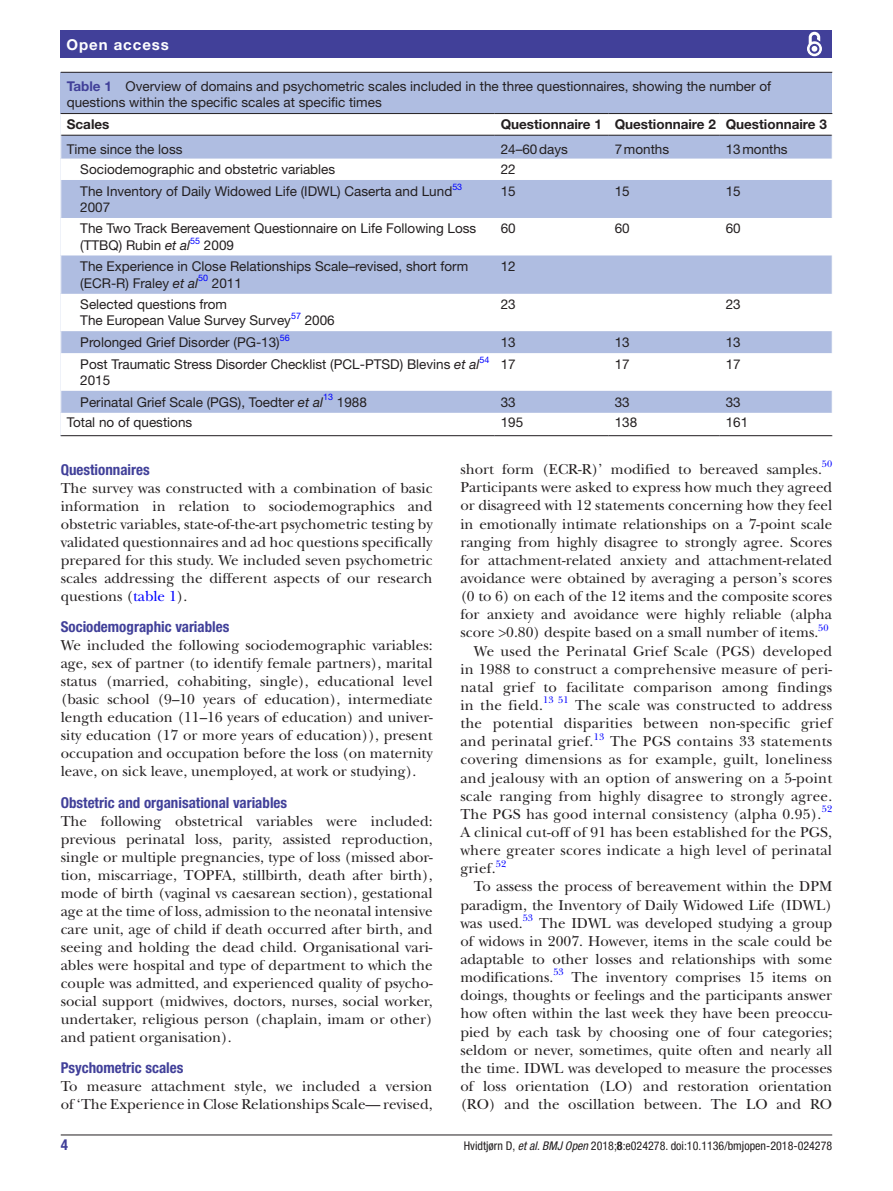
<style>
.page{position:relative;width:893px;height:1191px;background:#fff}
.page>*{position:absolute;margin:0;border:0;box-sizing:border-box;transform-origin:0 0}
.t1{font:15px/18.1px "New Baskerville";color:#231f20;text-align:justify}
.t2{font:700 condensed 15px "Helvetica Neue LT Std";color:#414099}
.t3{font:700 15px "Helvetica Neue LT Std";letter-spacing:.065em;color:#fff}
.t4{font:13.5px/16.2px "Helvetica Neue LT Std";color:#231f20}
.t5{font:700 13.5px "Helvetica Neue LT Std";color:#231f20}
.t6{font:condensed 12px "Helvetica Neue LT Std";color:#231f20}
.t7{font:9.9px "New Baskerville";letter-spacing:.015em;color:#00f}
.t8{font:9px "Helvetica Neue LT Std";color:#00f}
.s1{font-weight:700;color:#414099}
.s2{font-style:italic}
.s3{color:#00f}
.s4{font-weight:700}
</style>
<div class="page">
<hr style="left:61px;top:1134px;width:771px;height:1px;background:#231f20">
<div style="left:61px;top:31px;width:771px;height:27px;background:#414099"></div>
<svg style="left:807px;top:31px;width:15px;height:26px"></svg>
<div style="left:61px;top:73px;width:771px;height:363px;background:#afbde1"></div>
<hr style="left:61px;top:72px;width:771px;height:1px;background:#231f20">
<div style="left:61px;top:114px;width:771px;height:321px;background:#fff"></div>
<svg style="left:61px;top:136px;width:771px;height:276px"></svg>
<hr style="left:61px;top:113px;width:434px;height:1px;background:#231f20">
<hr style="left:61px;top:135px;width:434px;height:1px;background:#231f20">
<hr style="left:495px;top:113px;width:114px;height:1px;background:#231f20">
<hr style="left:495px;top:135px;width:114px;height:1px;background:#231f20">
<hr style="left:609px;top:113px;width:111px;height:1px;background:#231f20">
<hr style="left:609px;top:135px;width:111px;height:1px;background:#231f20">
<hr style="left:720px;top:113px;width:112px;height:1px;background:#231f20">
<hr style="left:720px;top:135px;width:112px;height:1px;background:#231f20">
<hr style="left:61px;top:435px;width:434px;height:1px;background:#231f20">
<hr style="left:495px;top:435px;width:114px;height:1px;background:#231f20">
<hr style="left:609px;top:435px;width:111px;height:1px;background:#231f20">
<hr style="left:720px;top:435px;width:112px;height:1px;background:#231f20">
<svg style="left:60px;top:114px;width:1px;height:66px"></svg>
<svg style="left:60px;top:331px;width:1px;height:22px"></svg>
<svg style="left:60px;top:391px;width:1px;height:44px"></svg>
<p class="t3" style="left:66px;top:35px;width:104px">Open access</p>
<p class="t4" style="left:67px;top:77px;width:706px"><span class="s1">Table 1</span> Overview of domains and psychometric scales included in the three questionnaires, showing the number of questions within the specific scales at specific times</p>
<p class="t5" style="left:67px;top:116px;width:44px">Scales</p>
<p class="t5" style="left:501px;top:116px;width:328px">Questionnaire 1 Questionnaire 2 Questionnaire 3</p>
<p class="t4" style="left:67px;top:141px;width:117px">Time since the loss</p>
<p class="t4" style="left:501px;top:141px;width:69px">24–60days</p>
<p class="t4" style="left:615px;top:141px;width:56px">7months</p>
<p class="t4" style="left:726px;top:141px;width:63px">13months</p>
<p class="t4" style="left:80px;top:161px;width:257px">Sociodemographic and obstetric variables</p>
<p class="t4" style="left:501px;top:161px;width:17px">22</p>
<p class="t4" style="left:80px;top:182px;width:374px">The Inventory of Daily Widowed Life (IDWL) Caserta and Lund</p>
<p class="t8" style="left:452px;top:181px;width:11px">53</p>
<p class="t4" style="left:80px;top:199px;width:32px">2007</p>
<p class="t4" style="left:501px;top:182px;width:17px">15</p>
<p class="t4" style="left:615px;top:182px;width:17px">15</p>
<p class="t4" style="left:726px;top:182px;width:17px">15</p>
<p class="t4" style="left:80px;top:220px;width:398px">The Two Track Bereavement Questionnaire on Life Following Loss (TTBQ) Rubin <span class="s2">et al</span><sup>55</sup> 2009</p>
<p class="t4" style="left:501px;top:220px;width:17px">60</p>
<p class="t4" style="left:615px;top:220px;width:17px">60</p>
<p class="t4" style="left:726px;top:220px;width:17px">60</p>
<p class="t4" style="left:80px;top:258px;width:390px">The Experience in Close Relationships Scale–revised, short form (ECR-R) Fraley <span class="s2">et al</span><sup>50</sup> 2011</p>
<p class="t4" style="left:501px;top:258px;width:17px">12</p>
<p class="t4" style="left:80px;top:296px;width:256px">Selected questions from<br>The European Value Survey Survey<sup>57</sup> 2006</p>
<p class="t4" style="left:501px;top:296px;width:17px">23</p>
<p class="t4" style="left:726px;top:296px;width:17px">23</p>
<p class="t4" style="left:80px;top:334px;width:201px">Prolonged Grief Disorder (PG-13)</p>
<p class="t8" style="left:280px;top:332px;width:11px">56</p>
<p class="t4" style="left:501px;top:334px;width:17px">13</p>
<p class="t4" style="left:615px;top:334px;width:17px">13</p>
<p class="t4" style="left:726px;top:334px;width:17px">13</p>
<p class="t4" style="left:80px;top:355px;width:401px">Post Traumatic Stress Disorder Checklist (PCL-PTSD) Blevins <span class="s2">et al</span></p>
<p class="t8" style="left:480px;top:354px;width:11px">54</p>
<p class="t4" style="left:80px;top:372px;width:32px">2015</p>
<p class="t4" style="left:501px;top:355px;width:17px">17</p>
<p class="t4" style="left:615px;top:355px;width:17px">17</p>
<p class="t4" style="left:726px;top:355px;width:17px">17</p>
<p class="t4" style="left:80px;top:393px;width:288px">Perinatal Grief Scale (PGS), Toedter <span class="s2">et al</span><sup>13</sup> 1988</p>
<p class="t4" style="left:501px;top:393px;width:17px">33</p>
<p class="t4" style="left:615px;top:393px;width:17px">33</p>
<p class="t4" style="left:726px;top:393px;width:17px">33</p>
<p class="t4" style="left:67px;top:413px;width:127px">Total no of questions</p>
<p class="t4" style="left:501px;top:413px;width:24px">195</p>
<p class="t4" style="left:615px;top:413px;width:24px">138</p>
<p class="t4" style="left:726px;top:413px;width:24px">161</p>
<p class="t2" style="left:61px;top:460px;width:91px">Questionnaires</p>
<p class="t1" style="left:61px;top:479px;width:373px">The survey was constructed with a combination of basic information in relation to sociodemographics and obstetric variables, state-of-the-art psychometric testing by validated questionnaires and ad hoc questions specifically prepared for this study. We included seven psychometric scales addressing the different aspects of our research questions (<span class="s3">table 1</span>).</p>
<p class="t2" style="left:61px;top:618px;width:170px">Sociodemographic variables</p>
<p class="t1" style="left:61px;top:636px;width:373px">We included the following sociodemographic variables: age, sex of partner (to identify female partners), marital status (married, cohabiting, single), educational level (basic school (9–10 years of education), intermediate length education (11–16 years of education) and univer&shy;sity education (17 or more years of education)), present occupation and occupation before the loss (on maternity leave, on sick leave, unemployed, at work or studying).</p>
<p class="t2" style="left:61px;top:793px;width:228px">Obstetric and organisational variables</p>
<p class="t1" style="left:61px;top:812px;width:373px">The following obstetrical variables were included: previous perinatal loss, parity, assisted reproduction, single or multiple pregnancies, type of loss (missed abor&shy;tion, miscarriage, TOPFA, stillbirth, death after birth), mode of birth (vaginal vs caesarean section), gestational age at the time of loss, admission to the neonatal intensive care unit, age of child if death occurred after birth, and seeing and holding the dead child. Organisational vari&shy;ables were hospital and type of department to which the couple was admitted, and experienced quality of psycho&shy;social support (midwives, doctors, nurses, social worker, undertaker, religious person (chaplain, imam or other) and patient organisation).</p>
<p class="t2" style="left:61px;top:1059px;width:124px">Psychometric scales</p>
<p class="t1" style="left:61px;top:1077px;width:373px">To measure attachment style, we included a version of ‘The Experience in Close Relationships Scale— revised,</p>
<p class="t1" style="left:460px;top:460px;width:363px">short form (ECR-R)’ modified to bereaved samples.</p>
<p class="t7" style="left:822px;top:458px;width:12px">50</p>
<p class="t1" style="left:460px;top:478px;width:373px">Participants were asked to express how much they agreed or disagreed with 12 statements concerning how they feel in emotionally intimate relationships on a 7-point scale ranging from highly disagree to strongly agree. Scores for attachment-related anxiety and attachment-related avoidance were obtained by averaging a person’s scores (0 to 6) on each of the 12 items and the composite scores for anxiety and avoidance were highly reliable (alpha score &gt;0.80) despite based on a small number of items.</p>
<p class="t7" style="left:818px;top:621px;width:12px">50</p>
<p class="t1" style="left:460px;top:641px;width:373px;text-indent:14px">We used the Perinatal Grief Scale (PGS) developed in 1988 to construct a comprehensive measure of peri&shy;natal grief to facilitate comparison among findings in the field.</p>
<p class="t7" style="left:543px;top:694px;width:27px">13 51</p>
<p class="t1" style="left:460px;top:696px;width:373px;text-indent:115px">The scale was constructed to address the potential disparities between non-specific grief and perinatal grief.<sup>13</sup> The PGS contains 33 statements covering dimensions as for example, guilt, loneliness and jealousy with an option of answering on a 5-point scale ranging from highly disagree to strongly agree.<br>The PGS has good internal consistency (alpha 0.95).</p>
<p class="t7" style="left:822px;top:803px;width:12px">52</p>
<p class="t1" style="left:460px;top:823px;width:373px">A clinical cut-off of 91 has been established for the PGS, where greater scores indicate a high level of perinatal grief.</p>
<p class="t7" style="left:496px;top:857px;width:12px">52</p>
<p class="t1" style="left:460px;top:877px;width:373px;text-indent:14px">To assess the process of bereavement within the DPM paradigm, the Inventory of Daily Widowed Life (IDWL) was used.<sup>53</sup> The IDWL was developed studying a group of widows in 2007. However, items in the scale could be adaptable to other losses and relationships with some modifications.</p>
<p class="t7" style="left:553px;top:966px;width:12px">53</p>
<p class="t1" style="left:460px;top:968px;width:373px;text-indent:111px">The inventory comprises 15 items on doings, thoughts or feelings and the participants answer how often within the last week they have been preoccu&shy;pied by each task by choosing one of four categories; seldom or never, sometimes, quite often and nearly all the time. IDWL was developed to measure the processes of loss orientation (LO) and restoration orientation (RO) and the oscillation between. The LO and RO</p>
<p class="t2" style="left:61px;top:1135px;width:9px">4</p>
<p class="t6" style="left:464px;top:1138px;width:370px">Hvidtjørn D, <span class="s2">et al</span>. <span class="s2">BMJ Open</span> 2018;<span class="s4">8</span>:e024278. doi:10.1136/bmjopen-2018-024278</p>
</div>
